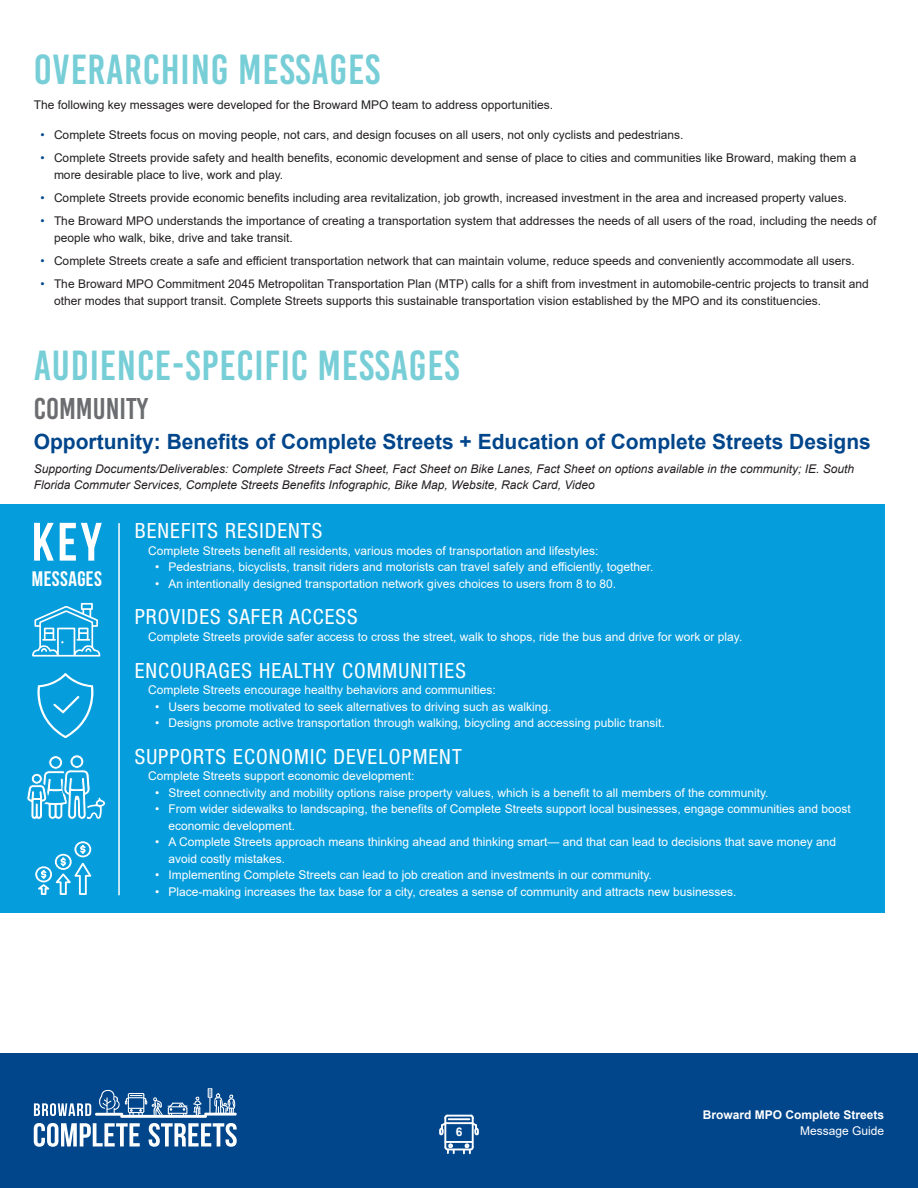
<style>
.page{position:relative;width:918px;height:1188px;background:#fff}
.page>*{position:absolute;margin:0;border:0;box-sizing:border-box;transform-origin:0 0}
.t1{font:700 54px "Bebas Neue";color:#fff}
.t2{font:42px "Bebas Kai";letter-spacing:.02em;color:#77ced7}
.H3__Grey{font:30px "Bebas Kai";color:#6c6d70}
.Key_Messages-H1{font:condensed 21px "Helvetica Neue LT Std";letter-spacing:.05em;color:#fff}
.H4__Dk_Blue{font:700 21px "Arial";color:#01458b}
.t3{font:700 21px "Bebas Neue";letter-spacing:.02em;color:#fff}
.Key_Messages-Body{font:12px/16.5px "Arial";color:#fff}
.Body_Text{font:12px/16.5px "Arial";color:#231f20}
.Supporting_Documents{font:italic 12px/16.5px "Arial";color:#231f20}
.Key_Messages-Body-2{font:700 12px "Arial";color:#fff}
.s1{color:#01458b}
</style>
<div class="page">
<div style="left:0;top:1053px;width:918px;height:135px;background:#01458b"></div>
<svg style="left:34px;top:1088px;width:203px;height:59px"></svg>
<div style="left:0;top:504px;width:884px;height:409px;background:#069ddc"></div>
<hr style="left:118px;top:523px;width:2px;height:372px;background:#fff">
<svg style="left:32px;top:603px;width:68px;height:54px"></svg>
<svg style="left:37px;top:673px;width:56px;height:65px"></svg>
<svg style="left:26px;top:754px;width:80px;height:141px"></svg>
<svg style="left:439px;top:1115px;width:40px;height:39px"></svg>
<h2 class="t2" style="left:34px;top:47px;width:348px">OVERARCHING MESSAGES</h2>
<p class="Body_Text" style="left:34px;top:96px;width:521px">The following key messages were developed for the Broward MPO team to address opportunities.</p>
<p class="Body_Text" style="left:40px;top:126px;width:645px"><span class="s1">•</span> Complete Streets focus on moving people, not cars, and design focuses on all users, not only cyclists and pedestrians.</p>
<p class="Body_Text" style="left:54px;top:150px;width:804px;text-indent:-14px"><span class="s1">•</span> Complete Streets provide safety and health benefits, economic development and sense of place to cities and communities like Broward, making them a more desirable place to live, work and play.</p>
<p class="Body_Text" style="left:40px;top:189px;width:808px"><span class="s1">•</span> Complete Streets provide economic benefits including area revitalization, job growth, increased investment in the area and increased property values.</p>
<p class="Body_Text" style="left:54px;top:213px;width:824px;text-indent:-14px"><span class="s1">•</span> The Broward MPO understands the importance of creating a transportation system that addresses the needs of all users of the road, including the needs of people who walk, bike, drive and take transit.</p>
<p class="Body_Text" style="left:40px;top:252px;width:816px"><span class="s1">•</span> Complete Streets create a safe and efficient transportation network that can maintain volume, reduce speeds and conveniently accommodate all users.</p>
<p class="Body_Text" style="left:54px;top:276px;width:816px;text-indent:-14px"><span class="s1">•</span> The Broward MPO Commitment 2045 Metropolitan Transportation Plan (MTP) calls for a shift from investment in automobile-centric projects to transit and other modes that support transit. Complete Streets supports this sustainable transportation vision established by the MPO and its constituencies.</p>
<h2 class="t2" style="left:34px;top:343px;width:427px">AUDIENCE-SPECIFIC MESSAGES</h2>
<p class="H3__Grey" style="left:34px;top:392px;width:116px">COMMUNITY</p>
<p class="H4__Dk_Blue" style="left:34px;top:427px;width:839px">Opportunity: Benefits of Complete Streets + Education of Complete Streets Designs</p>
<p class="Supporting_Documents" style="left:34px;top:460px;width:822px">Supporting Documents/Deliverables: Complete Streets Fact Sheet, Fact Sheet on Bike Lanes, Fact Sheet on options available in the community; IE. South<br>Florida Commuter Services, Complete Streets Benefits Infographic, Bike Map, Website, Rack Card, Video</p>
<h1 class="t1" style="left:32px;top:512px;width:72px">KEY</h1>
<h1 class="t3" style="left:32px;top:567px;width:72px">MESSAGES</h1>
<p class="Key_Messages-H1" style="left:135px;top:519px;width:189px">BENEFITS RESIDENTS</p>
<p class="Key_Messages-Body" style="left:148px;top:542px;width:452px">Complete Streets benefit all residents, various modes of transportation and lifestyles:</p>
<p class="Key_Messages-Body" style="left:155px;top:559px;width:500px">• Pedestrians, bicyclists, transit riders and motorists can travel safely and efficiently, together.</p>
<p class="Key_Messages-Body" style="left:155px;top:575px;width:463px">• An intentionally designed transportation network gives choices to users from 8 to 80.</p>
<p class="Key_Messages-H1" style="left:135px;top:605px;width:224px">PROVIDES SAFER ACCESS</p>
<p class="Key_Messages-Body" style="left:148px;top:628px;width:596px">Complete Streets provide safer access to cross the street, walk to shops, ride the bus and drive for work or play.</p>
<p class="Key_Messages-H1" style="left:135px;top:658px;width:333px">ENCOURAGES HEALTHY COMMUNITIES</p>
<p class="Key_Messages-Body" style="left:148px;top:682px;width:349px">Complete Streets encourage healthy behaviors and communities:</p>
<p class="Key_Messages-Body" style="left:155px;top:698px;width:398px">• Users become motivated to seek alternatives to driving such as walking.</p>
<p class="Key_Messages-Body" style="left:155px;top:715px;width:511px">• Designs promote active transportation through walking, bicycling and accessing public transit.</p>
<p class="Key_Messages-H1" style="left:135px;top:744px;width:328px">SUPPORTS ECONOMIC DEVELOPMENT</p>
<p class="Key_Messages-Body" style="left:148px;top:768px;width:268px">Complete Streets support economic development:</p>
<p class="Key_Messages-Body" style="left:155px;top:784px;width:615px">• Street connectivity and mobility options raise property values, which is a benefit to all members of the community.</p>
<p class="Key_Messages-Body" style="left:169px;top:801px;width:684px;text-indent:-14px">• From wider sidewalks to landscaping, the benefits of Complete Streets support local businesses, engage communities and boost economic development.</p>
<p class="Key_Messages-Body" style="left:169px;top:834px;width:669px;text-indent:-14px">• A Complete Streets approach means thinking ahead and thinking smart— and that can lead to decisions that save money and avoid costly mistakes.</p>
<p class="Key_Messages-Body" style="left:155px;top:867px;width:498px">• Implementing Complete Streets can lead to job creation and investments in our community.</p>
<p class="Key_Messages-Body" style="left:155px;top:883px;width:583px">• Place-making increases the tax base for a city, creates a sense of community and attracts new businesses.</p>
<p class="Key_Messages-Body-2" style="left:456px;top:1124px;width:8px">6</p>
<p class="Key_Messages-Body-2" style="left:703px;top:1106px;width:183px">Broward MPO Complete Streets</p>
<p class="Key_Messages-Body" style="left:800px;top:1123px;width:86px">Message Guide</p>
</div>
